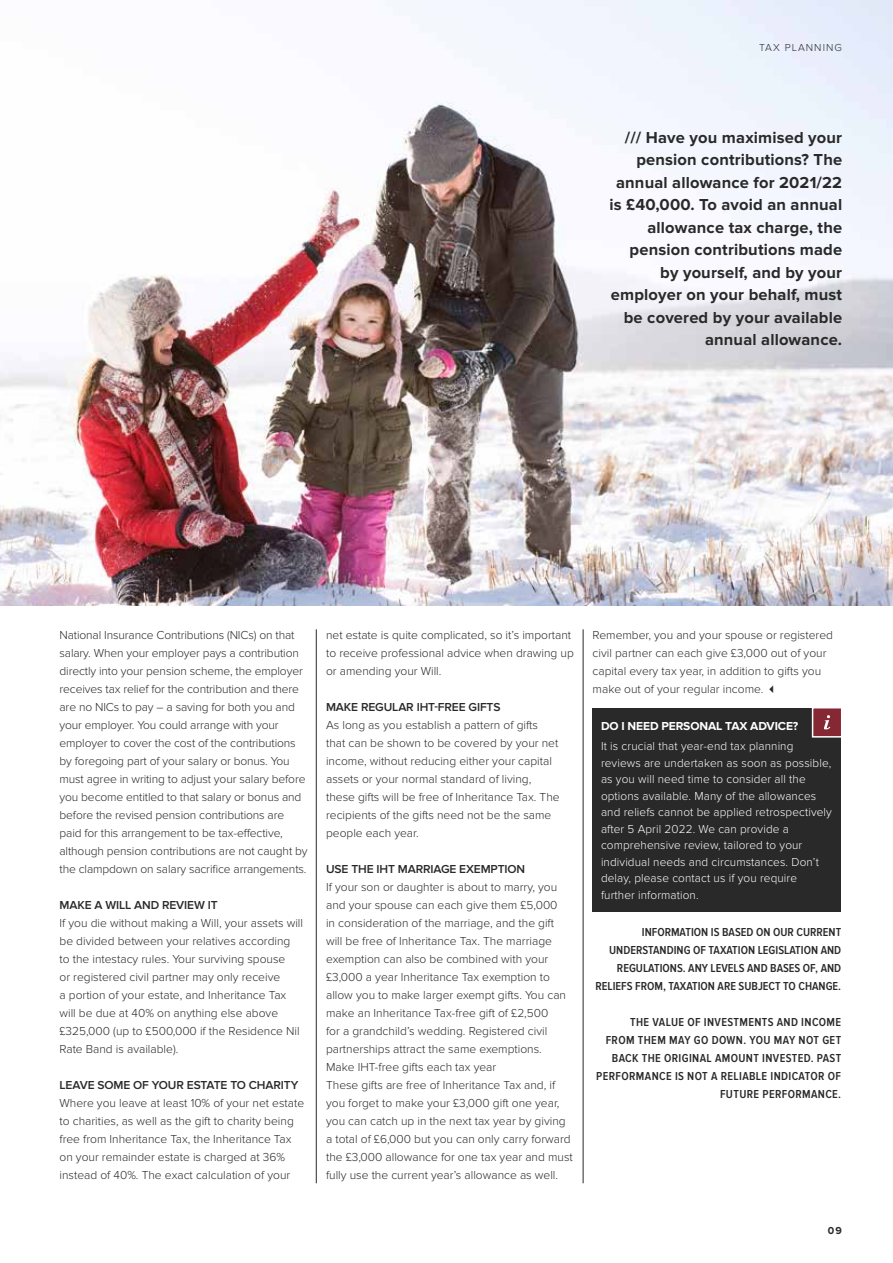
<style>
.page{position:relative;width:893px;height:1263px;background:#fff}
.page>*{position:absolute;margin:0;border:0;box-sizing:border-box;transform-origin:0 0}
.t1{font:700 16.5px/22.5px "Proxima Nova";letter-spacing:.01em;color:#292929;text-align:right}
.t2{font:300 12px/18px "Proxima Nova";color:#292929}
.t3{font:300 12px/16.5px "Proxima Nova";letter-spacing:.01em;color:#fff}
.t4{font:600 12px/18px "Proxima Nova Cond";letter-spacing:.03em;color:#292929;text-align:right}
.t5{font:600 12px/18px "Proxima Nova Cond";color:#292929;text-align:right}
.t6{font:600 12px "Proxima Nova";letter-spacing:-.01em;color:#292929}
.t7{font:700 12px "Proxima Nova";letter-spacing:-.01em;color:#fff}
.t8{font:300 10.5px "Proxima Nova";letter-spacing:.1em;color:#292929}
.t9{font:700 10.5px "Proxima Nova";color:#292929}
</style>
<div class="page">
<img style="left:0;top:0;width:893px;height:606px">
<div style="left:592px;top:708px;width:249px;height:203px;background:#292929"></div>
<div style="left:812px;top:707px;width:30px;height:31px;background:#852834;border:2px solid #fff"></div>
<svg style="left:824px;top:715px;width:6px;height:14px"></svg>
<hr style="left:316px;top:629px;width:1px;height:554px;background:#292929">
<hr style="left:583px;top:629px;width:1px;height:554px;background:#292929">
<p class="t8" style="left:759px;top:41px;width:84px">TAX PLANNING</p>
<p class="t1" style="left:609px;top:126px;width:234px">/// Have you maximised your pension contributions? The annual allowance for 2021/22 is £40,000. To avoid an annual allowance tax charge, the pension contributions made by yourself, and by your employer on your behalf, must be covered by your available annual allowance.</p>
<p class="t2" style="left:60px;top:626px;width:250px">National Insurance Contributions (NICs) on that salary. When your employer pays a contribution directly into your pension scheme, the employer receives tax relief for the contribution and there are no NICs to pay – a saving for both you and your employer. You could arrange with your employer to cover the cost of the contributions by foregoing part of your salary or bonus. You must agree in writing to adjust your salary before you become entitled to that salary or bonus and before the revised pension contributions are paid for this arrangement to be tax-effective, although pension contributions are not caught by the clampdown on salary sacrifice arrangements.</p>
<p class="t6" style="left:60px;top:898px;width:160px">MAKE A WILL AND REVIEW IT</p>
<p class="t2" style="left:60px;top:914px;width:245px">If you die without making a Will, your assets will be divided between your relatives according to the intestacy rules. Your surviving spouse<br>or registered civil partner may only receive<br>a portion of your estate, and Inheritance Tax will be due at 40% on anything else above £325,000 (up to £500,000 if the Residence Nil Rate Band is available).</p>
<p class="t6" style="left:60px;top:1078px;width:240px">LEAVE SOME OF YOUR ESTATE TO CHARITY</p>
<p class="t2" style="left:60px;top:1094px;width:246px">Where you leave at least 10% of your net estate to charities, as well as the gift to charity being free from Inheritance Tax, the Inheritance Tax on your remainder estate is charged at 36% instead of 40%. The exact calculation of your</p>
<p class="t2" style="left:326px;top:626px;width:249px">net estate is quite complicated, so it’s important to receive professional advice when drawing up or amending your Will.</p>
<p class="t6" style="left:326px;top:700px;width:176px">MAKE REGULAR IHT-FREE GIFTS</p>
<p class="t2" style="left:326px;top:716px;width:235px">As long as you establish a pattern of gifts that can be shown to be covered by your net income, without reducing either your capital assets or your normal standard of living, these gifts will be free of Inheritance Tax. The recipients of the gifts need not be the same people each year.</p>
<p class="t6" style="left:326px;top:862px;width:201px">USE THE IHT MARRIAGE EXEMPTION</p>
<p class="t2" style="left:326px;top:878px;width:248px">If your son or daughter is about to marry, you and your spouse can each give them £5,000<br>in consideration of the marriage, and the gift will be free of Inheritance Tax. The marriage exemption can also be combined with your £3,000 a year Inheritance Tax exemption to allow you to make larger exempt gifts. You can make an Inheritance Tax-free gift of £2,500<br>for a grandchild’s wedding. Registered civil partnerships attract the same exemptions.<br>Make IHT-free gifts each tax year<br>These gifts are free of Inheritance Tax and, if you forget to make your £3,000 gift one year, you can catch up in the next tax year by giving a total of £6,000 but you can only carry forward the £3,000 allowance for one tax year and must fully use the current year’s allowance as well.</p>
<p class="t2" style="left:593px;top:626px;width:242px">Remember, you and your spouse or registered civil partner can each give £3,000 out of your capital every tax year, in addition to gifts you make out of your regular income. ✓</p>
<p class="t7" style="left:601px;top:719px;width:199px">DO I NEED PERSONAL TAX ADVICE?</p>
<p class="t3" style="left:601px;top:738px;width:232px">It is crucial that year-end tax planning reviews are undertaken as soon as possible, as you will need time to consider all the options available. Many of the allowances and reliefs cannot be applied retrospectively after 5 April 2022. We can provide a comprehensive review, tailored to your individual needs and circumstances. Don’t delay, please contact us if you require further information.</p>
<p class="t5" style="left:595px;top:923px;width:247px">INFORMATION IS BASED ON OUR CURRENT UNDERSTANDING OF TAXATION LEGISLATION AND REGULATIONS. ANY LEVELS AND BASES OF, AND RELIEFS FROM, TAXATION ARE SUBJECT TO CHANGE.</p>
<p class="t4" style="left:596px;top:1013px;width:246px">THE VALUE OF INVESTMENTS AND INCOME<br>FROM THEM MAY GO DOWN. YOU MAY NOT GET BACK THE ORIGINAL AMOUNT INVESTED. PAST PERFORMANCE IS NOT A RELIABLE INDICATOR OF FUTURE PERFORMANCE.</p>
<p class="t9" style="left:828px;top:1224px;width:15px">09</p>
</div>
